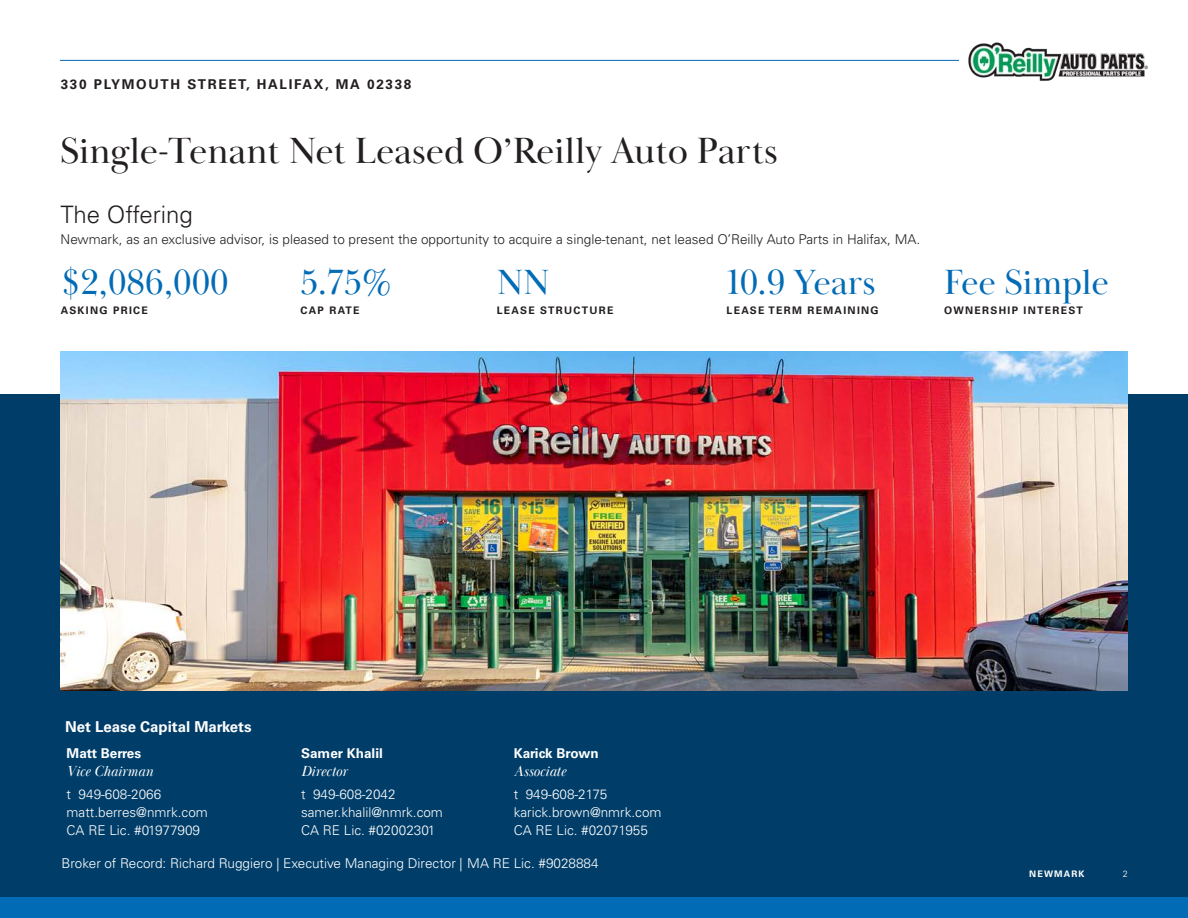
<style>
.page{position:relative;width:1188px;height:918px;background:#fff}
.page>*{position:absolute;margin:0;border:0;box-sizing:border-box;transform-origin:0 0}
.Head_45_47{font:37.5px "Baskerville Display PT";color:#231f20}
.Head_9_11_CAPS{font:36px "Baskerville Display PT";color:#026bb6}
.Text_16_18{font:300 24px "Univers LT Pro 45";color:#231f20}
.Text_9_12_Univ{font:italic 15px "Baskerville Display PT";color:#fff}
.Text_11_18{font:700 15px "Univers LT Pro 65";color:#fff}
.Text_9_12_Univ-2{font:300 13.5px/18px "Univers LT Pro 45";color:#fff}
.Text_16_18-2{font:300 13.5px "Univers LT Pro 45";color:#231f20}
.Head_9_11_CAPS-2{font:700 13.5px "Univers LT Pro 65";letter-spacing:.125em;color:#231f20}
.Text_9_12_Univ-3{font:700 13.5px "Univers LT Pro 65";color:#fff}
.Head_9_11_CAPS-3{font:700 10.35px "Univers LT Pro 65";letter-spacing:.125em;color:#231f20}
.t1{font:700 9px "Univers LT Pro 65";letter-spacing:.125em;color:#fff}
.t2{font:300 9px "Univers LT Pro 45";color:#fff}
</style>
<div class="page">
<hr style="left:60px;top:60px;width:899px;height:1px;background:#026bb6">
<img style="left:942px;top:42px;width:206px;height:39px">
<div style="left:0;top:394px;width:1188px;height:522px;background:#003e69"></div>
<img style="left:60px;top:351px;width:1067px;height:339px">
<div style="left:0;top:897px;width:1188px;height:21px;background:#026bb6"></div>
<p class="Head_9_11_CAPS-2" style="left:61px;top:74px;width:352px">330 PLYMOUTH STREET, HALIFAX, MA 02338</p>
<p class="Head_45_47" style="left:60px;top:128px;width:720px">Single-Tenant Net Leased O’Reilly Auto Parts</p>
<p class="Text_16_18" style="left:61px;top:199px;width:134px">The Offering</p>
<p class="Text_16_18-2" style="left:61px;top:231px;width:861px">Newmark, as an exclusive advisor, is pleased to present the opportunity to acquire a single-tenant, net leased O’Reilly Auto Parts in Halifax, MA.</p>
<p class="Head_9_11_CAPS" style="left:61px;top:261px;width:170px">$2,086,000</p>
<p class="Head_9_11_CAPS-3" style="left:61px;top:303px;width:89px">ASKING PRICE</p>
<p class="Head_9_11_CAPS" style="left:301px;top:261px;width:93px">5.75%</p>
<p class="Head_9_11_CAPS-3" style="left:301px;top:303px;width:60px">CAP RATE</p>
<p class="Head_9_11_CAPS" style="left:727px;top:261px;width:151px">10.9 Years</p>
<p class="Head_9_11_CAPS-3" style="left:727px;top:303px;width:154px">LEASE TERM REMAINING</p>
<p class="Head_9_11_CAPS" style="left:497px;top:261px;width:55px">NN</p>
<p class="Head_9_11_CAPS-3" style="left:497px;top:303px;width:118px">LEASE STRUCTURE</p>
<p class="Head_9_11_CAPS" style="left:944px;top:261px;width:166px">Fee Simple</p>
<p class="Head_9_11_CAPS-3" style="left:944px;top:303px;width:140px">OWNERSHIP INTEREST</p>
<p class="Text_11_18" style="left:65px;top:716px;width:188px">Net Lease Capital Markets</p>
<p class="Text_9_12_Univ-3" style="left:67px;top:744px;width:76px">Matt Berres</p>
<p class="Text_9_12_Univ" style="left:67px;top:763px;width:88px">Vice Chairman</p>
<p class="Text_9_12_Univ-2" style="left:67px;top:785px;width:143px">t 949-608-2066 matt.berres@nmrk.com<br>CA RE Lic. #01977909</p>
<p class="Text_9_12_Univ-3" style="left:301px;top:744px;width:83px">Samer Khalil</p>
<p class="Text_9_12_Univ" style="left:301px;top:763px;width:47px">Director</p>
<p class="Text_9_12_Univ-2" style="left:301px;top:785px;width:143px">t 949-608-2042 samer.khalil@nmrk.com<br>CA RE Lic. #02002301</p>
<p class="Text_9_12_Univ-3" style="left:514px;top:744px;width:86px">Karick Brown</p>
<p class="Text_9_12_Univ" style="left:514px;top:763px;width:54px">Associate</p>
<p class="Text_9_12_Univ-2" style="left:514px;top:785px;width:149px">t 949-608-2175 karick.brown@nmrk.com<br>CA RE Lic. #02071955</p>
<p class="Text_9_12_Univ-2" style="left:61px;top:854px;width:539px">Broker of Record: Richard Ruggiero | Executive Managing Director | MA RE Lic. #9028884</p>
<p class="t1" style="left:1029px;top:867px;width:57px">NEWMARK</p>
<p class="t2" style="left:1123px;top:867px;width:7px">2</p>
</div>
